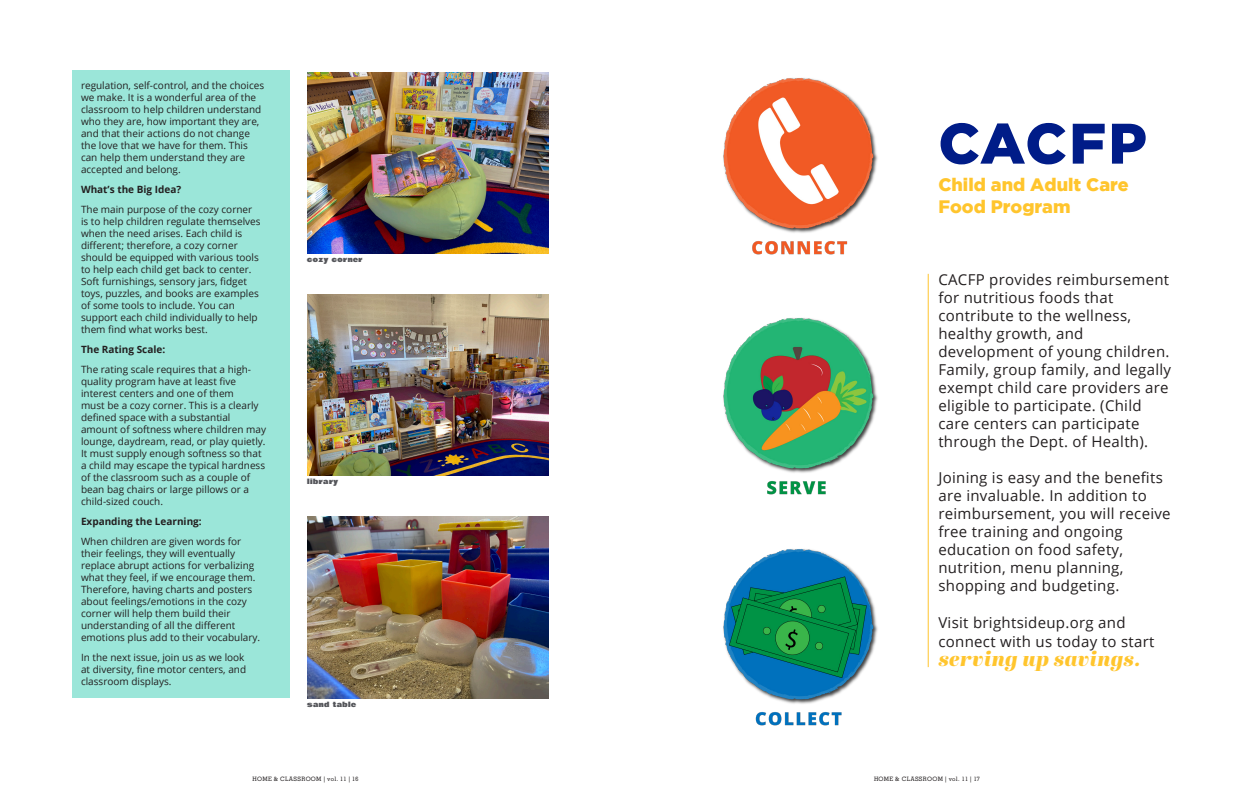
<style>
.page{position:relative;width:1242px;height:810px;background:#fff}
.page>*{position:absolute;margin:0;border:0;box-sizing:border-box;transform-origin:0 0}
.body{font:900 57px "Gotham";letter-spacing:.02em;color:#001c88}
.body-2{font:italic 21px "Abril Fatface";letter-spacing:.02em;color:#ffc52d}
.body-3{font:900 18px/21.6px "Gotham";color:#ffc52d}
.body-4{font:15px/18px "Open Sans";letter-spacing:.02em;color:#231f20}
.t1{font:10px/12px "Open Sans";color:#231f20}
.t2{font:700 10px "Open Sans";color:#231f20}
.contents{font:7px "Bowlby One";letter-spacing:.06em;color:#54555a}
.t3{font:500 6px "Memphis";letter-spacing:.05em;color:#231f20}
</style>
<div class="page">
<div style="left:72px;top:70px;width:218px;height:628px;background:#9be6d9"></div>
<img style="left:307px;top:72px;width:242px;height:181px">
<img style="left:307px;top:294px;width:242px;height:182px">
<img style="left:307px;top:517px;width:242px;height:181px">
<img style="left:723px;top:78px;width:155px;height:417px">
<img style="left:723px;top:549px;width:155px;height:177px">
<hr style="left:928px;top:274px;width:1px;height:393px;background:#ffc52d">
<p class="t1" style="left:81px;top:79px;width:185px">regulation, self-control, and the choices we make. It is a wonderful area of the classroom to help children understand who they are, how important they are, and that their actions do not change the love that we have for them. This can help them understand they are accepted and belong.</p>
<p class="t2" style="left:81px;top:182px;width:102px">What’s the Big Idea?</p>
<p class="t1" style="left:81px;top:203px;width:181px">The main purpose of the cozy corner is to help children regulate themselves when the need arises. Each child is different; therefore, a cozy corner should be equipped with various tools to help each child get back to center.<br>Soft furnishings, sensory jars, fidget toys, puzzles, and books are examples of some tools to include. You can support each child individually to help them find what works best.</p>
<p class="t2" style="left:81px;top:342px;width:86px">The Rating Scale:</p>
<p class="t1" style="left:81px;top:363px;width:187px">The rating scale requires that a high&shy;quality program have at least five interest centers and one of them<br>must be a cozy corner. This is a clearly defined space with a substantial amount of softness where children may lounge, daydream, read, or play quietly.<br>It must supply enough softness so that a child may escape the typical hardness of the classroom such as a couple of bean bag chairs or large pillows or a child-sized couch.</p>
<p class="t2" style="left:81px;top:514px;width:122px">Expanding the Learning:</p>
<p class="t1" style="left:81px;top:535px;width:181px">When children are given words for their feelings, they will eventually replace abrupt actions for verbalizing what they feel, if we encourage them.<br>Therefore, having charts and posters about feelings/emotions in the cozy corner will help them build their understanding of all the different emotions plus add to their vocabulary.</p>
<p class="t1" style="left:81px;top:651px;width:167px">In the next issue, join us as we look at diversity, fine motor centers, and classroom displays.</p>
<p class="contents" style="left:307px;top:254px;width:57px">cozy corner</p>
<p class="contents" style="left:307px;top:476px;width:33px">library</p>
<p class="contents" style="left:307px;top:699px;width:51px">sand table</p>
<p class="body" style="left:938px;top:111px;width:210px">CACFP</p>
<p class="body-3" style="left:938px;top:174px;width:192px">Child and Adult Care<br>Food Program</p>
<p class="body-4" style="left:938px;top:270px;width:234px">CACFP provides reimbursement for nutritious foods that contribute to the wellness, healthy growth, and development of young children.<br>Family, group family, and legally exempt child care providers are eligible to participate. (Child care centers can participate through the Dept. of Health).</p>
<p class="body-4" style="left:938px;top:468px;width:234px">Joining is easy and the benefits are invaluable. In addition to reimbursement, you will receive free training and ongoing education on food safety, nutrition, menu planning, shopping and budgeting.</p>
<p class="body-4" style="left:938px;top:613px;width:218px;line-height:19px">Visit brightsideup.org and connect with us today to start</p>
<p class="body-2" style="left:938px;top:644px;width:204px">serving up savings.</p>
<p class="t3" style="left:252px;top:776px;width:107px">HOME &amp; CLASSROOM | vol. 11 | 16</p>
<p class="t3" style="left:874px;top:776px;width:107px">HOME &amp; CLASSROOM | vol. 11 | 17</p>
</div>
